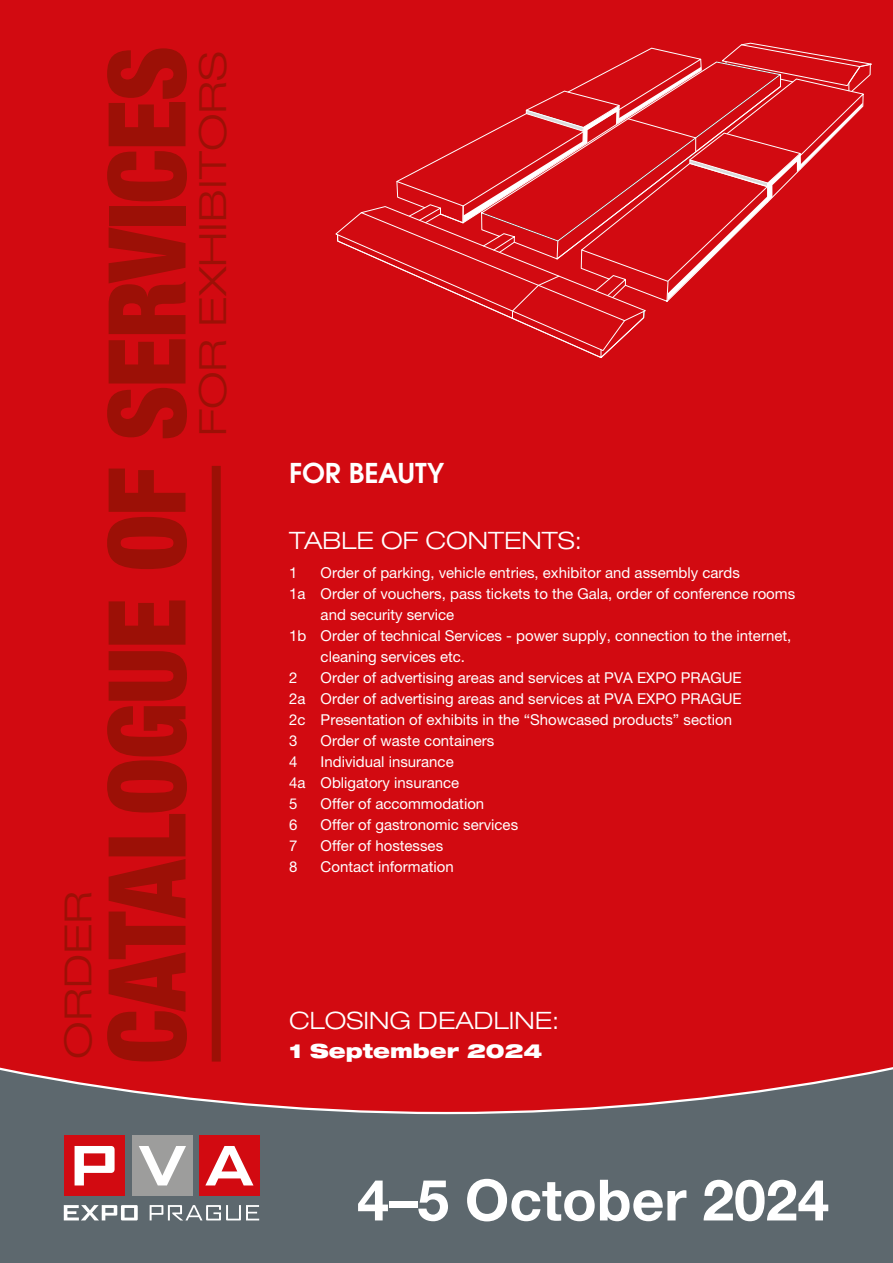
<style>
.page{position:relative;width:893px;height:1263px;background:#5d686e}
.page>*{position:absolute;margin:0;border:0;box-sizing:border-box;transform-origin:0 0}
.t1{font:900 condensed 107.7px "Helvetica Neue LT Pro";letter-spacing:-.015em;color:#9c1006;scale:.95 1}
.t2{font:700 57px "Helvetica Neue LT Pro";color:#fff}
.t3{font:300 expanded 37.5px "Helvetica Neue LT Pro";color:#9c1006;scale:1.18 1}
.t4{font:30px "Avant Gar Got Itc TOT Dem";color:#fff}
.t5{font:300 expanded 24px "Helvetica Neue LT Pro";color:#fff;scale:1.06 1}
.t6{font:900 expanded 19.5px "Helvetica Neue LT Pro";color:#fff}
.t7{font:15px/21px "Helvetica Neue LT Pro";color:#fff}
</style>
<div class="page">
<div style="left:0;top:0;width:893px;height:1114px;background:#d20a11"></div>
<div style="left:212px;top:466px;width:9px;height:595px;background:#9c1006"></div>
<div style="left:64px;top:1135px;width:61px;height:61px;background:#d20a11"></div>
<div style="left:132px;top:1135px;width:61px;height:61px;background:#9d9d9c"></div>
<div style="left:199px;top:1135px;width:61px;height:61px;background:#d20a11"></div>
<svg style="left:75px;top:1146px;width:40px;height:39px"></svg>
<svg style="left:139px;top:1146px;width:47px;height:39px"></svg>
<svg style="left:205px;top:1146px;width:48px;height:39px"></svg>
<svg style="left:64px;top:1205px;width:74px;height:15px"></svg>
<svg style="left:150px;top:1205px;width:109px;height:15px"></svg>
<svg style="left:463px;top:43px;width:411px;height:258px;background:#d3141b"></svg>
<svg style="left:337px;top:74px;width:527px;height:284px;background:#d3161d"></svg>
<h3 class="t3" style="left:56px;top:1059px;width:144px;rotate:-90deg">ORDER</h3>
<h1 class="t1" style="left:81px;top:1064px;width:1073px;rotate:-90deg">CATALOGUE OF SERVICES</h1>
<h3 class="t3" style="left:190px;top:436px;width:328px;rotate:-90deg">FOR EXHIBITORS</h3>
<h3 class="t4" style="left:289px;top:455px;width:157px">FOR BEAUTY</h3>
<h3 class="t5" style="left:289px;top:526px;width:278px">TABLE OF CONTENTS:</h3>
<p class="t7" style="left:289px;top:562px;width:10px">1</p>
<p class="t7" style="left:321px;top:562px;width:421px">Order of parking, vehicle entries, exhibitor and assembly cards</p>
<p class="t7" style="left:289px;top:583px;width:508px">1a Order of vouchers, pass tickets to the Gala, order of conference rooms</p>
<p class="t7" style="left:321px;top:604px;width:135px">and security service</p>
<p class="t7" style="left:289px;top:625px;width:504px">1b Order of technical Services - power supply, connection to the internet,</p>
<p class="t7" style="left:321px;top:646px;width:146px">cleaning services etc.</p>
<p class="t7" style="left:289px;top:667px;width:10px">2</p>
<p class="t7" style="left:289px;top:667px;width:454px;text-indent:32px">Order of advertising areas and services at PVA EXPO PRAGUE 2a Order of advertising areas and services at PVA EXPO PRAGUE 2c Presentation of exhibits in the “Showcased products” section 3</p>
<p class="t7" style="left:321px;top:730px;width:175px">Order of waste containers</p>
<p class="t7" style="left:289px;top:751px;width:172px;text-indent:32px">Individual insurance<br>4a Obligatory insurance<br>5</p>
<p class="t7" style="left:289px;top:751px;width:10px">4</p>
<p class="t7" style="left:321px;top:793px;width:165px">Offer of accommodation</p>
<p class="t7" style="left:289px;top:814px;width:10px">6</p>
<p class="t7" style="left:321px;top:814px;width:199px">Offer of gastronomic services</p>
<p class="t7" style="left:289px;top:835px;width:10px">7</p>
<p class="t7" style="left:321px;top:835px;width:124px">Offer of hostesses</p>
<p class="t7" style="left:289px;top:856px;width:10px">8</p>
<p class="t7" style="left:321px;top:856px;width:135px">Contact information</p>
<h3 class="t5" style="left:289px;top:1006px;width:256px">CLOSING DEADLINE:</h3>
<h3 class="t6" style="left:289px;top:1038px;width:255px">1 September 2024</h3>
<h2 class="t2" style="left:357px;top:1165px;width:474px">4–5 October 2024</h2>
</div>
